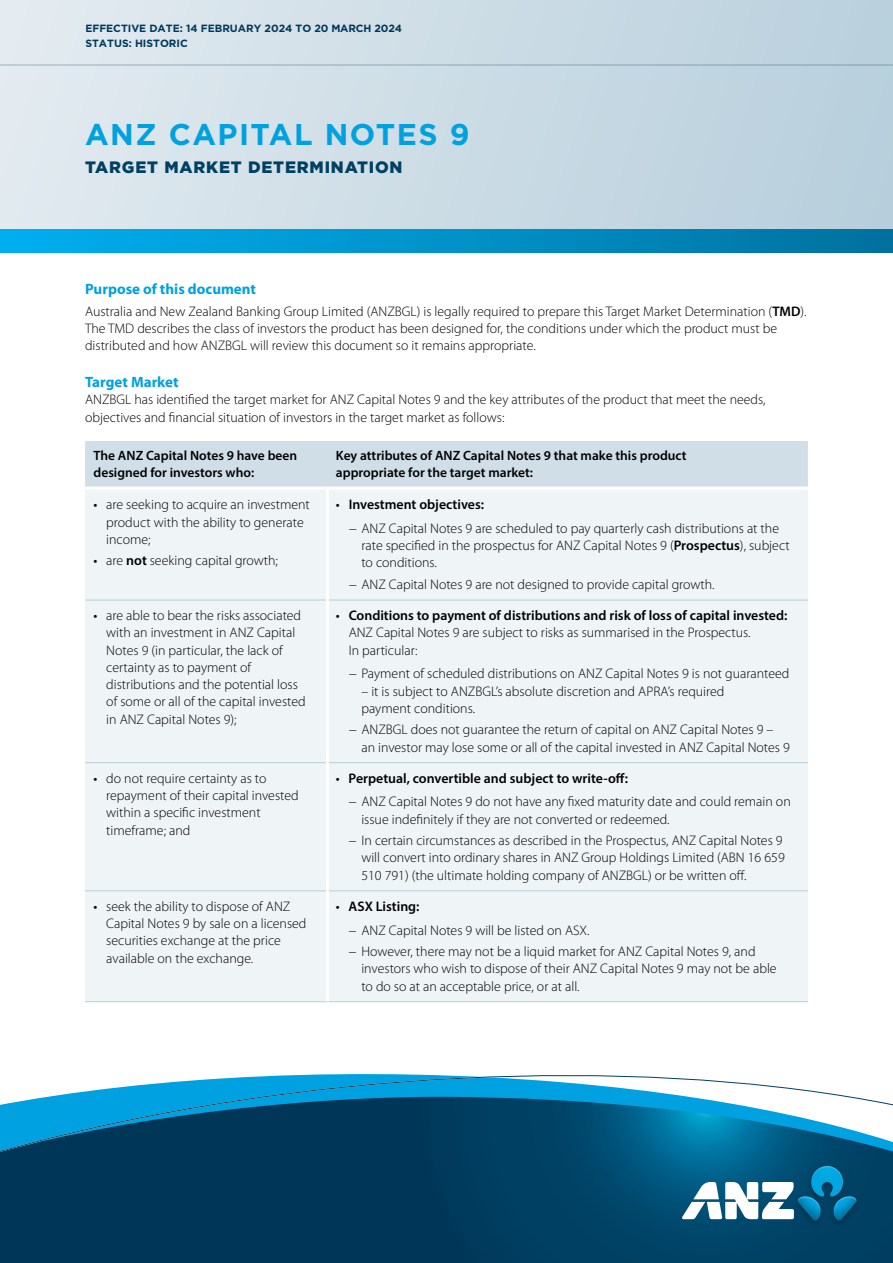
<style>
.page{position:relative;width:893px;height:1263px;background:#fff}
.page>*{position:absolute;margin:0;border:0;box-sizing:border-box;transform-origin:0 0}
.t1{font:700 30px "Gotham";letter-spacing:.05em;color:#00a1e0}
.t2{font:900 16.5px "Gotham";letter-spacing:.05em;color:#004062}
.t3{font:700 15px "Myriad Pro";color:#00a1e0}
.t4{font:300 13.8px/17.2px "Myriad Pro";color:#000}
.t5{font:600 13.5px/16.5px "Myriad Pro";color:#000}
.t6{font:700 10.5px/15px "Gotham";color:#004062}
.s1{font-weight:600}
.s2{font-weight:400}
</style>
<div class="page">
<div style="left:0;top:0;width:893px;height:232px;background:linear-gradient(to right,#e3ebf0,#b7cfdc)"></div>
<div style="left:85px;top:441px;width:723px;height:45px;background:#d0dfe7"></div>
<div style="left:85px;top:490px;width:723px;height:511px;background:#eff4f7"></div>
<hr style="left:85px;top:600px;width:241px;height:1px;background:#b7cfdc">
<hr style="left:329px;top:600px;width:479px;height:1px;background:#b7cfdc">
<hr style="left:85px;top:762px;width:241px;height:1px;background:#b7cfdc">
<hr style="left:329px;top:762px;width:479px;height:1px;background:#b7cfdc">
<hr style="left:85px;top:890px;width:241px;height:1px;background:#b7cfdc">
<hr style="left:329px;top:890px;width:479px;height:1px;background:#b7cfdc">
<hr style="left:85px;top:1001px;width:242px;height:1px;background:#b7cfdc">
<hr style="left:327px;top:1001px;width:481px;height:1px;background:#b7cfdc">
<hr style="left:326px;top:489px;width:3px;height:111px;background:#fff">
<hr style="left:326px;top:600px;width:3px;height:163px;background:#fff">
<hr style="left:326px;top:763px;width:3px;height:128px;background:#fff">
<hr style="left:326px;top:891px;width:3px;height:110px;background:#fff">
<div style="left:0;top:230px;width:893px;height:22px;background:linear-gradient(to right,#00b0f1,#0072a0)"></div>
<hr style="left:0;top:64px;width:893px;height:2px;background:#7094aa">
<svg style="left:0;top:1172px;width:893px;height:91px;background:#003b5d"></svg>
<svg style="left:0;top:1074px;width:893px;height:98px"></svg>
<img style="left:787px;top:1157px;width:81px;height:77px">
<svg style="left:682px;top:1166px;width:115px;height:55px"></svg>
<img style="left:797px;top:1166px;width:60px;height:55px">
<p class="t6" style="left:85px;top:20px;width:318px">EFFECTIVE DATE: 14 FEBRUARY 2024 TO 20 MARCH 2024<br>STATUS: HISTORIC</p>
<h1 class="t1" style="left:85px;top:115px;width:386px">ANZ CAPITAL NOTES 9</h1>
<p class="t2" style="left:85px;top:155px;width:319px">TARGET MARKET DETERMINATION</p>
<p class="t3" style="left:85px;top:279px;width:173px">Purpose of this document</p>
<p class="t4" style="left:85px;top:302px;width:723px">Australia and New Zealand Banking Group Limited (ANZBGL) is legally required to prepare this Target Market Determination (<span class="s1">TMD</span>).<br>The TMD describes the class of investors the product has been designed for, the conditions under which the product must be distributed and how ANZBGL will review this document so it remains appropriate.</p>
<p class="t3" style="left:85px;top:372px;width:95px">Target Market</p>
<p class="t4" style="left:85px;top:391px;width:682px">ANZBGL has identified the target market for ANZ Capital Notes 9 and the key attributes of the product that meet the needs, objectives and financial situation of investors in the target market as follows:</p>
<p class="t5" style="left:94px;top:447px;width:205px">The ANZ Capital Notes 9 have been designed for investors who:</p>
<p class="t5" style="left:336px;top:447px;width:352px">Key attributes of ANZ Capital Notes 9 that make this product appropriate for the target market:</p>
<p class="t4" style="left:106px;top:496px;width:205px;text-indent:-13px"><span class="s2">•</span> are seeking to acquire an investment product with the ability to generate income;</p>
<p class="t4" style="left:94px;top:552px;width:186px"><span class="s2">•</span> are <span class="s1">not</span> seeking capital growth;</p>
<p class="t4" style="left:349px;top:493px;width:432px;line-height:23.7px;text-indent:-13px"><span class="s2">•</span> <span class="s1">Investment objectives:<br></span>− ANZ Capital Notes 9 are scheduled to pay quarterly cash distributions at the</p>
<p class="t4" style="left:361px;top:537px;width:430px">rate specified in the prospectus for ANZ Capital Notes 9 (<span class="s1">Prospectus</span>), subject to conditions.</p>
<p class="t4" style="left:349px;top:576px;width:367px">− ANZ Capital Notes 9 are not designed to provide capital growth.</p>
<p class="t4" style="left:106px;top:607px;width:201px;text-indent:-13px"><span class="s2">•</span> are able to bear the risks associated with an investment in ANZ Capital<br>Notes 9 (in particular, the lack of certainty as to payment of distributions and the potential loss of some or all of the capital invested in ANZ Capital Notes 9);</p>
<p class="t4" style="left:349px;top:607px;width:440px;text-indent:-13px"><span class="s2">•</span> <span class="s1">Conditions to payment of distributions and risk of loss of capital invested:<br></span>ANZ Capital Notes 9 are subject to risks as summarised in the Prospectus.<br>In particular:</p>
<p class="t4" style="left:349px;top:665px;width:442px">− Payment of scheduled distributions on ANZ Capital Notes 9 is not guaranteed</p>
<p class="t4" style="left:361px;top:682px;width:364px">– it is subject to ANZBGL’s absolute discretion and APRA’s required payment conditions.</p>
<p class="t4" style="left:361px;top:721px;width:430px;text-indent:-13px">− ANZBGL does not guarantee the return of capital on ANZ Capital Notes 9 – an investor may lose some or all of the capital invested in ANZ Capital Notes 9</p>
<p class="t4" style="left:106px;top:769px;width:194px;text-indent:-13px"><span class="s2">•</span> do not require certainty as to repayment of their capital invested within a specific investment timeframe; and</p>
<p class="t4" style="left:349px;top:766px;width:444px;line-height:23.7px;text-indent:-13px"><span class="s2">•</span> <span class="s1">Perpetual, convertible and subject to write-off:<br></span>− ANZ Capital Notes 9 do not have any fixed maturity date and could remain on</p>
<p class="t4" style="left:349px;top:808px;width:436px;line-height:21.5px;text-indent:13px">issue indefinitely if they are not converted or redeemed.<br>− In certain circumstances as described in the Prospectus, ANZ Capital Notes 9</p>
<p class="t4" style="left:361px;top:849px;width:425px">will convert into ordinary shares in ANZ Group Holdings Limited (ABN 16 659<br>510 791) (the ultimate holding company of ANZBGL) or be written off.</p>
<p class="t4" style="left:106px;top:898px;width:202px;text-indent:-13px"><span class="s2">•</span> seek the ability to dispose of ANZ<br>Capital Notes 9 by sale on a licensed securities exchange at the price available on the exchange.</p>
<p class="t4" style="left:349px;top:894px;width:242px;line-height:23.7px;text-indent:-13px"><span class="s2">•</span> <span class="s1">ASX Listing:<br></span>− ANZ Capital Notes 9 will be listed on ASX.</p>
<p class="t4" style="left:361px;top:943px;width:417px;text-indent:-13px">− However, there may not be a liquid market for ANZ Capital Notes 9, and investors who wish to dispose of their ANZ Capital Notes 9 may not be able to do so at an acceptable price, or at all.</p>
</div>
